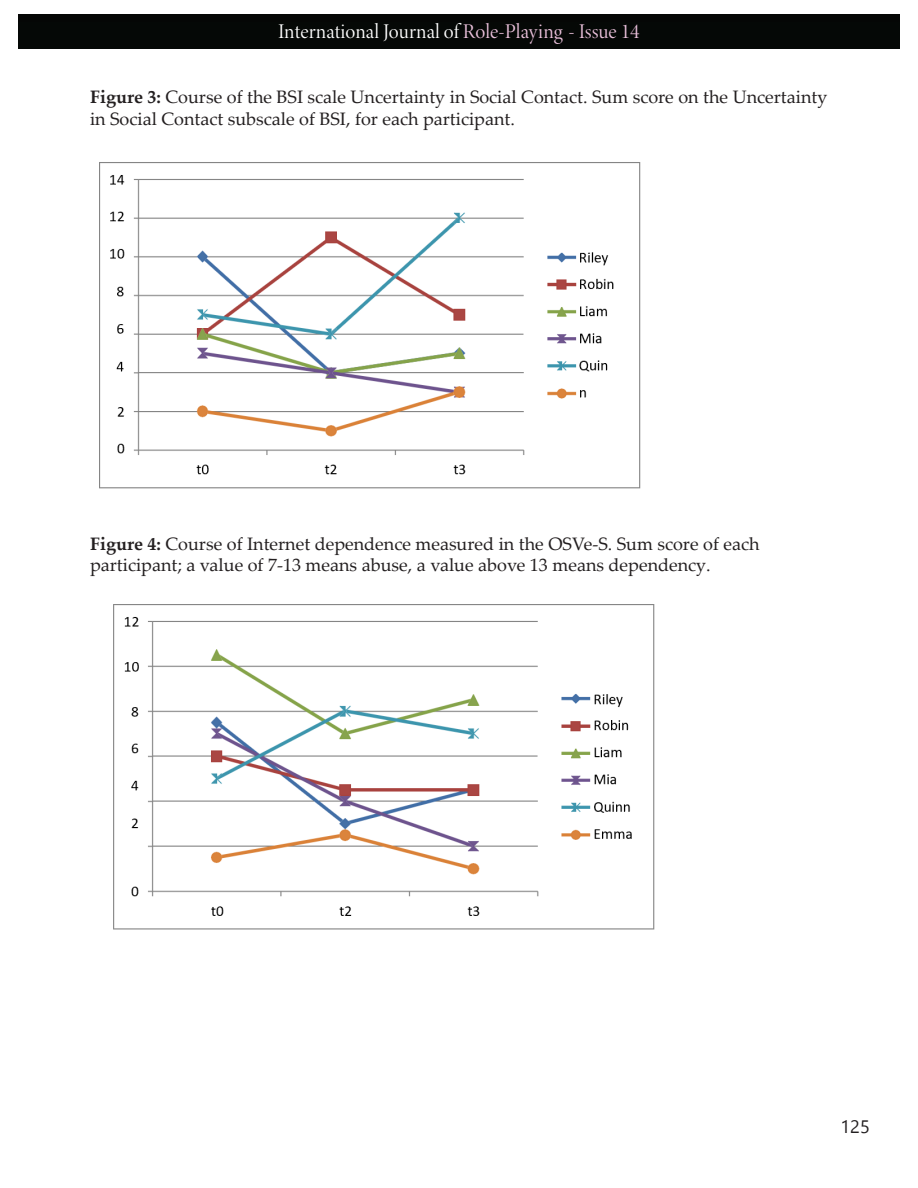
<style>
.page{position:relative;width:918px;height:1188px;background:#fff}
.page>*{position:absolute;margin:0;border:0;box-sizing:border-box;transform-origin:0 0}
.t1{font:21px "Minion Variable Concept";color:#fff}
.t2{font:18px/21.6px "Palatino Linotype";color:#231f20}
.t3{font:18px "Gadugi";color:#231f20}
.s1{color:#eac1db}
.s2{font-weight:700}
</style>
<div class="page">
<div style="left:18px;top:14px;width:882px;height:27px;background:#050605"></div>
<div style="left:18px;top:23px;width:882px;height:26px;background:#050806"></div>
<img style="left:99px;top:162px;width:542px;height:327px">
<img style="left:113px;top:604px;width:542px;height:326px">
<p class="t1" style="left:278px;top:16px;width:363px">International Journal of <span class="s1">Role-Playing - Issue 14</span></p>
<p class="t2" style="left:90px;top:86px;width:739px"><span class="s2">Figure 3:</span> Course of the BSI scale Uncertainty in Social Contact. Sum score on the Uncertainty in Social Contact subscale of BSI, for each participant.</p>
<p class="t2" style="left:90px;top:532px;width:671px"><span class="s2">Figure 4:</span> Course of Internet dependence measured in the OSVe-S. Sum score of each participant; a value of 7-13 means abuse, a value above 13 means dependency.</p>
<p class="t3" style="left:841px;top:1115px;width:31px">125</p>
</div>
